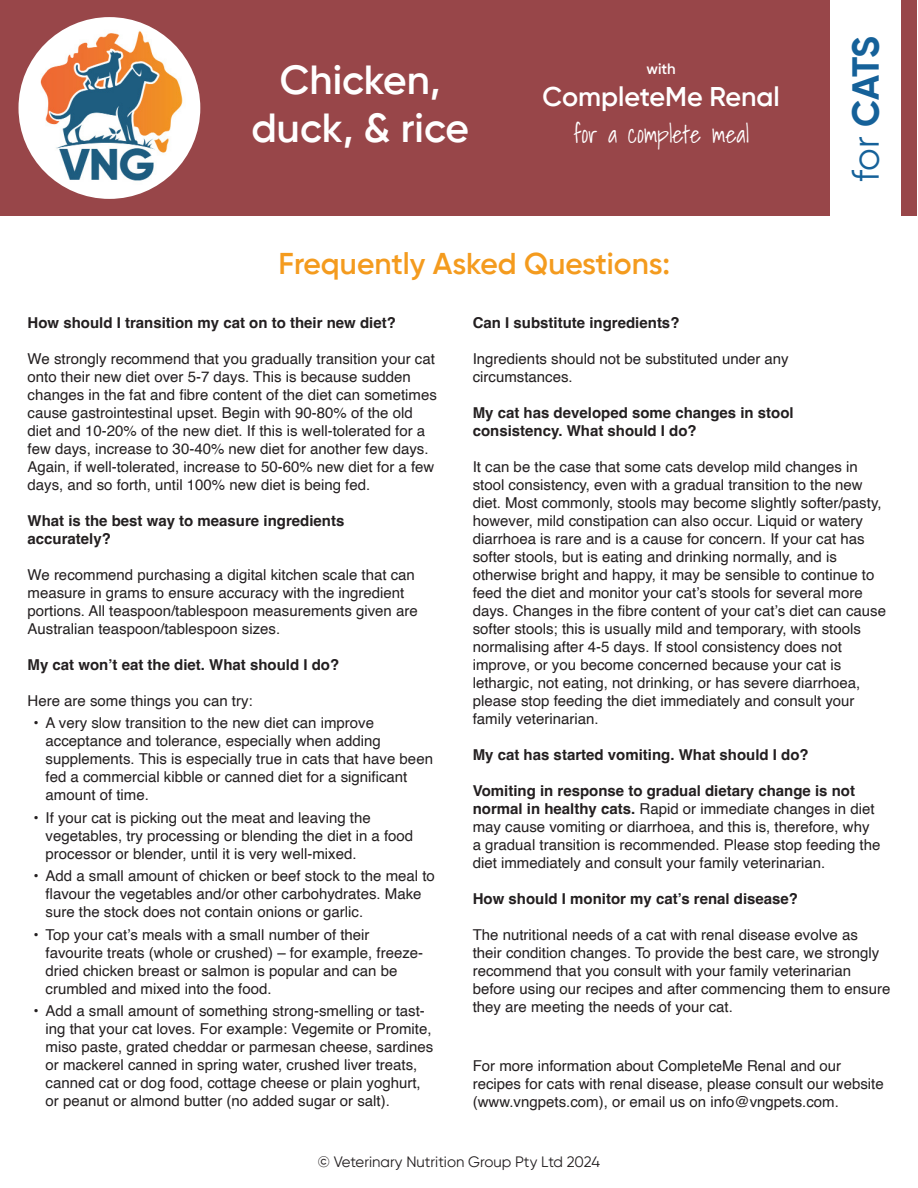
<style>
.page{position:relative;width:918px;height:1188px;background:#fff}
.page>*{position:absolute;margin:0;border:0;box-sizing:border-box;transform-origin:0 0}
.t1{font:600 40.5px "Gilroy";color:#fff}
.t2{font:700 37.5px "Gilroy";color:#156199}
.t3{font:600 30px "Gilroy";color:#f49b1e}
.t4{font:600 27px "Gilroy";color:#fff}
.t5{font:300 24px "Shadows Into";color:#fff}
.Pre-list{font:15px/18px "Helvetica";color:#231f20}
.t6{font:700 15px "Helvetica";color:#231f20}
.t7{font:15px "Gilroy";color:#231f20}
.t8{font:600 15px "Gilroy";color:#fff}
.s1{font-weight:400}
.s2{font-weight:700}
</style>
<div class="page">
<div style="left:1px;top:0;width:916px;height:216px;background:#984649"></div>
<img style="left:19px;top:17px;width:181px;height:182px;border-radius:91px">
<div style="left:830px;top:0;width:70px;height:218px;background:#fff"></div>
<p class="t1" style="left:280px;top:55px;width:162px">Chicken,</p>
<p class="t1" style="left:251px;top:103px;width:219px">duck, &amp; rice</p>
<p class="t8" style="left:647px;top:59px;width:31px">with</p>
<p class="t4" style="left:543px;top:80px;width:239px">CompleteMe Renal</p>
<p class="t5" style="left:573px;top:115px;width:177px">for a complete meal</p>
<p class="t3" style="left:278px;top:245px;width:393px">Frequently Asked Questions:</p>
<p class="t2" style="left:842px;top:182px;width:148px;rotate:-90deg"><span class="s1">for</span> CATS</p>
<p class="t6" style="left:28px;top:313px;width:370px">How should I transition my cat on to their new diet?</p>
<p class="Pre-list" style="left:28px;top:350px;width:411px">We strongly recommend that you gradually transition your cat onto their new diet over 5-7 days. This is because sudden changes in the fat and fibre content of the diet can sometimes cause gastrointestinal upset. Begin with 90-80% of the old diet and 10-20% of the new diet. If this is well-tolerated for a few days, increase to 30-40% new diet for another few days.<br>Again, if well-tolerated, increase to 50-60% new diet for a few days, and so forth, until 100% new diet is being fed.</p>
<p class="t6" style="left:28px;top:511px;width:318px">What is the best way to measure ingredients</p>
<p class="t6" style="left:28px;top:529px;width:85px">accurately?</p>
<p class="Pre-list" style="left:28px;top:566px;width:392px">We recommend purchasing a digital kitchen scale that can measure in grams to ensure accuracy with the ingredient portions. All teaspoon/tablespoon measurements given are Australian teaspoon/tablespoon sizes.</p>
<p class="t6" style="left:28px;top:655px;width:313px">My cat won’t eat the diet. What should I do?</p>
<p class="Pre-list" style="left:28px;top:692px;width:227px">Here are some things you can try:</p>
<p class="Pre-list" style="left:46px;top:714px;width:389px;text-indent:-12px">• A very slow transition to the new diet can improve acceptance and tolerance, especially when adding supplements. This is especially true in cats that have been fed a commercial kibble or canned diet for a significant amount of time.</p>
<p class="Pre-list" style="left:46px;top:809px;width:369px;text-indent:-12px">• If your cat is picking out the meat and leaving the vegetables, try processing or blending the diet in a food processor or blender, until it is very well-mixed.</p>
<p class="Pre-list" style="left:46px;top:867px;width:391px;text-indent:-12px">• Add a small amount of chicken or beef stock to the meal to flavour the vegetables and/or other carbohydrates. Make sure the stock does not contain onions or garlic.</p>
<p class="Pre-list" style="left:46px;top:926px;width:379px;text-indent:-12px">• Top your cat’s meals with a small number of their favourite treats (whole or crushed) – for example, freeze&shy;dried chicken breast or salmon is popular and can be crumbled and mixed into the food.</p>
<p class="Pre-list" style="left:46px;top:1002px;width:389px;text-indent:-12px">• Add a small amount of something strong-smelling or tast&shy;ing that your cat loves. For example: Vegemite or Promite, miso paste, grated cheddar or parmesan cheese, sardines or mackerel canned in spring water, crushed liver treats, canned cat or dog food, cottage cheese or plain yoghurt, or peanut or almond butter (no added sugar or salt).</p>
<p class="t6" style="left:473px;top:314px;width:208px">Can I substitute ingredients?</p>
<p class="Pre-list" style="left:473px;top:350px;width:318px">Ingredients should not be substituted under any</p>
<p class="Pre-list" style="left:473px;top:368px;width:102px">circumstances.</p>
<p class="t6" style="left:473px;top:404px;width:322px">My cat has developed some changes in stool</p>
<p class="t6" style="left:473px;top:422px;width:225px">consistency. What should I do?</p>
<p class="Pre-list" style="left:473px;top:458px;width:410px">It can be the case that some cats develop mild changes in stool consistency, even with a gradual transition to the new diet. Most commonly, stools may become slightly softer/pasty, however, mild constipation can also occur. Liquid or watery diarrhoea is rare and is a cause for concern. If your cat has softer stools, but is eating and drinking normally, and is</p>
<p class="Pre-list" style="left:473px;top:566px;width:415px">otherwise bright and happy, it may be sensible to continue to feed the diet and monitor your cat’s stools for several more days. Changes in the fibre content of your cat’s diet can cause softer stools; this is usually mild and temporary, with stools</p>
<p class="Pre-list" style="left:473px;top:638px;width:371px">normalising after 4-5 days. If stool consistency does not</p>
<p class="Pre-list" style="left:473px;top:656px;width:389px">improve, or you become concerned because your cat is lethargic, not eating, not drinking, or has severe diarrhoea, please stop feeding the diet immediately and consult your family veterinarian.</p>
<p class="t6" style="left:473px;top:746px;width:337px">My cat has started vomiting. What should I do?</p>
<p class="Pre-list" style="left:473px;top:782px;width:409px"><span class="s2">Vomiting in response to gradual dietary change is not normal in healthy cats.</span> Rapid or immediate changes in diet may cause vomiting or diarrhoea, and this is, therefore, why a gradual transition is recommended. Please stop feeding the diet immediately and consult your family veterinarian.</p>
<p class="t6" style="left:473px;top:890px;width:327px">How should I monitor my cat’s renal disease?</p>
<p class="Pre-list" style="left:473px;top:926px;width:419px">The nutritional needs of a cat with renal disease evolve as their condition changes. To provide the best care, we strongly recommend that you consult with your family veterinarian before using our recipes and after commencing them to ensure they are meeting the needs of your cat.</p>
<p class="Pre-list" style="left:473px;top:1057px;width:370px">For more information about CompleteMe Renal and our</p>
<p class="Pre-list" style="left:473px;top:1075px;width:412px">recipes for cats with renal disease, please consult our website (www.vngpets.com), or email us on info@vngpets.com.</p>
<p class="t7" style="left:318px;top:1153px;width:284px">© Veterinary Nutrition Group Pty Ltd 2024</p>
</div>
